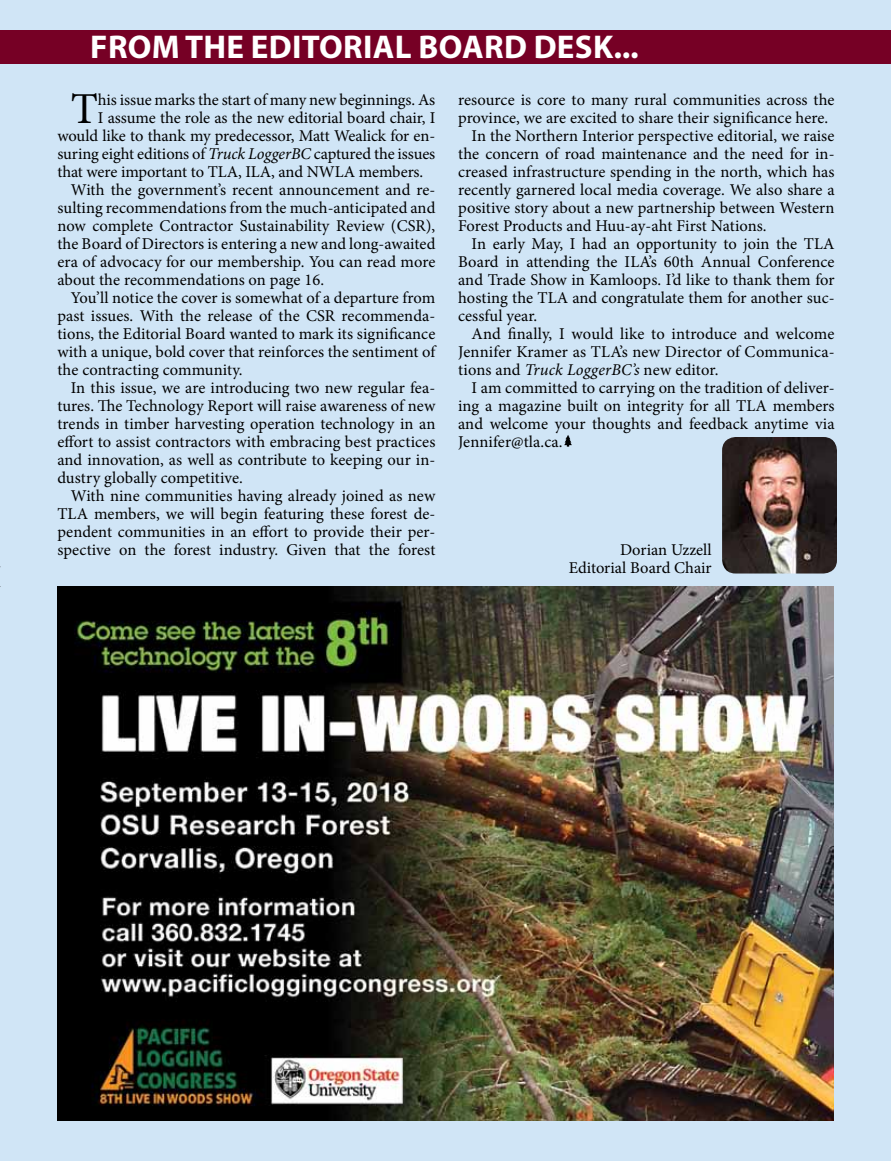
<style>
.page{position:relative;width:891px;height:1161px;background:#d0e5f6}
.page>*{position:absolute;margin:0;border:0;box-sizing:border-box;transform-origin:0 0}
.t1{font:44.25px "Minion Pro";color:#000}
.t2{font:700 33px "Myriad Pro";letter-spacing:.01em;color:#fff}
.t3{font:16.5px/18px "Minion Pro";color:#000;text-align:right}
.s1{font-style:italic}
</style>
<div class="page">
<div style="left:0;top:30px;width:891px;height:34px;background:#760025"></div>
<hr style="left:0;top:0;width:1px;height:1161px;background:#bddc9b">
<img style="left:58px;top:587px;width:776px;height:533px">
<svg style="left:564px;top:435px;width:8px;height:12px"></svg>
<img style="left:722px;top:437px;width:115px;height:137px">
<h2 class="t2" style="left:90px;top:25px;width:550px">FROM THE EDITORIAL BOARD DESK...</h2>
<h1 class="t1" style="left:71px;top:79px;width:29px">T</h1>
<p class="t3" style="left:98px;top:90px;width:339px">his issue marks the start of many new beginnings. As</p>
<p class="t3" style="left:458px;top:90px;width:378px">resource is core to many rural communities across the</p>
<p class="t3" style="left:458px;top:108px;width:372px">province, we are excited to share their significance here.</p>
<p class="t3" style="left:472px;top:126px;width:364px">In the Northern Interior perspective editorial, we raise</p>
<p class="t3" style="left:458px;top:144px;width:378px">the concern of road maintenance and the need for in-</p>
<p class="t3" style="left:458px;top:162px;width:378px">creased infrastructure spending in the north, which has</p>
<p class="t3" style="left:458px;top:180px;width:378px">recently garnered local media coverage. We also share a</p>
<p class="t3" style="left:458px;top:198px;width:378px">positive story about a new partnership between Western</p>
<p class="t3" style="left:458px;top:216px;width:310px">Forest Products and Huu-ay-aht First Nations.</p>
<p class="t3" style="left:472px;top:234px;width:364px">In early May, I had an opportunity to join the TLA</p>
<p class="t3" style="left:458px;top:252px;width:378px">Board in attending the ILA’s 60th Annual Conference</p>
<p class="t3" style="left:458px;top:270px;width:378px">and Trade Show in Kamloops. I’d like to thank them for</p>
<p class="t3" style="left:458px;top:288px;width:378px">hosting the TLA and congratulate them for another suc-</p>
<p class="t3" style="left:458px;top:306px;width:81px">cessful year.</p>
<p class="t3" style="left:472px;top:324px;width:364px">And finally, I would like to introduce and welcome</p>
<p class="t3" style="left:458px;top:342px;width:378px">Jennifer Kramer as TLA’s new Director of Communica-</p>
<p class="t3" style="left:458px;top:360px;width:262px">tions and <span class="s1">Truck LoggerBC’s</span> new editor.</p>
<p class="t3" style="left:472px;top:378px;width:365px">I am committed to carrying on the tradition of deliver-</p>
<p class="t3" style="left:458px;top:396px;width:378px">ing a magazine built on integrity for all TLA members</p>
<p class="t3" style="left:458px;top:414px;width:378px">and welcome your thoughts and feedback anytime via</p>
<p class="t3" style="left:458px;top:432px;width:106px">Jennifer@tla.ca.</p>
<p class="t3" style="left:98px;top:108px;width:339px">I assume the role as the new editorial board chair, I</p>
<p class="t3" style="left:57px;top:126px;width:379px">would like to thank my predecessor, Matt Wealick for en-</p>
<p class="t3" style="left:57px;top:144px;width:379px">suring eight editions of <span class="s1">Truck LoggerBC</span> captured the issues</p>
<p class="t3" style="left:57px;top:162px;width:367px">that were important to TLA, ILA, and NWLA members.</p>
<p class="t3" style="left:71px;top:180px;width:366px">With the government’s recent announcement and re-</p>
<p class="t3" style="left:57px;top:198px;width:380px">sulting recommendations from the much-anticipated and</p>
<p class="t3" style="left:57px;top:216px;width:379px">now complete Contractor Sustainability Review (CSR),</p>
<p class="t3" style="left:57px;top:234px;width:380px">the Board of Directors is entering a new and long-awaited</p>
<p class="t3" style="left:57px;top:252px;width:380px">era of advocacy for our membership. You can read more</p>
<p class="t3" style="left:57px;top:270px;width:268px">about the recommendations on page 16.</p>
<p class="t3" style="left:71px;top:288px;width:366px">You’ll notice the cover is somewhat of a departure from</p>
<p class="t3" style="left:57px;top:306px;width:379px">past issues. With the release of the CSR recommenda-</p>
<p class="t3" style="left:57px;top:324px;width:379px">tions, the Editorial Board wanted to mark its significance</p>
<p class="t3" style="left:57px;top:342px;width:379px">with a unique, bold cover that reinforces the sentiment of</p>
<p class="t3" style="left:57px;top:360px;width:187px">the contracting community.</p>
<p class="t3" style="left:71px;top:378px;width:366px">In this issue, we are introducing two new regular fea-</p>
<p class="t3" style="left:57px;top:396px;width:379px">tures. The Technology Report will raise awareness of new</p>
<p class="t3" style="left:57px;top:414px;width:379px">trends in timber harvesting operation technology in an</p>
<p class="t3" style="left:57px;top:432px;width:380px">effort to assist contractors with embracing best practices</p>
<p class="t3" style="left:57px;top:450px;width:379px">and innovation, as well as contribute to keeping our in-</p>
<p class="t3" style="left:57px;top:468px;width:187px">dustry globally competitive.</p>
<p class="t3" style="left:71px;top:486px;width:366px">With nine communities having already joined as new</p>
<p class="t3" style="left:57px;top:504px;width:379px">TLA members, we will begin featuring these forest de-</p>
<p class="t3" style="left:57px;top:522px;width:379px">pendent communities in an effort to provide their per-</p>
<p class="t3" style="left:57px;top:540px;width:379px">spective on the forest industry. Given that the forest</p>
<p class="t3" style="left:569px;top:540px;width:144px">Dorian Uzzell<br>Editorial Board Chair</p>
</div>
